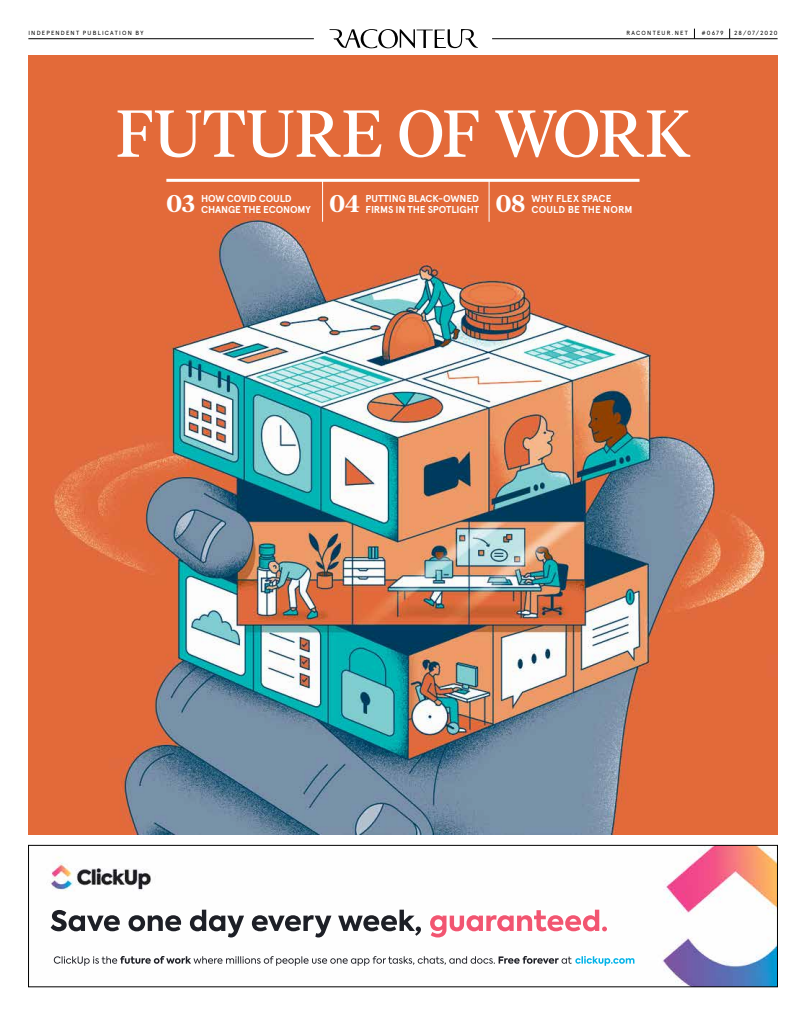
<style>
.page{position:relative;width:806px;height:1015px;background:#fff}
.page>*{position:absolute;margin:0;border:0;box-sizing:border-box;transform-origin:0 0}
.t1{font:66px "Tiempos Headline";letter-spacing:.01em;color:#fff}
.t2{font:600 24px "Tiempos Headline";color:#fff}
.t3{font:700 10px/11.5px "Apercu Pro";letter-spacing:-.015em;color:#fff}
.t4{font:700 10px "Apercu Pro";letter-spacing:.005em;color:#fff}
.t5{font:6px "Apercu Pro";letter-spacing:.2em;color:#000}
</style>
<div class="page">
<hr style="left:28px;top:39px;width:286px;height:1px;background:#000">
<hr style="left:492px;top:39px;width:285px;height:1px;background:#000">
<svg style="left:329px;top:29px;width:149px;height:19px"></svg>
<img style="left:50px;top:847px;width:725px;height:138px">
<img style="left:575px;top:956px;width:59px;height:10px">
<img style="left:106px;top:956px;width:421px;height:8px">
<img style="left:51px;top:909px;width:363px;height:22px">
<img style="left:430px;top:909px;width:169px;height:28px">
<div style="left:28px;top:845px;width:749px;height:142px;border:1px solid #000"></div>
<img style="left:28px;top:55px;width:749px;height:780px">
<hr style="left:166px;top:179px;width:473px;height:3px;background:#fff">
<hr style="left:488px;top:181px;width:1px;height:41px;background:#fff">
<hr style="left:322px;top:181px;width:1px;height:41px;background:#fff">
<p class="t5" style="left:28px;top:28px;width:116px">INDEPENDENT PUBLICATION BY</p>
<p class="t5" style="left:626px;top:28px;width:63px">RACONTEUR.NET</p>
<p class="t5" style="left:701px;top:28px;width:24px">#0679</p>
<p class="t5" style="left:733px;top:28px;width:45px">28/07/2020</p>
<h1 class="t1" style="left:116px;top:88px;width:575px">FUTURE OF WORK</h1>
<p class="t3" style="left:201px;top:192px;width:111px">HOW COVID COULD<br>CHANGE THE ECONOMY</p>
<p class="t3" style="left:365px;top:192px;width:115px">PUTTING BLACK-OWNED</p>
<h2 class="t2" style="left:495px;top:187px;width:31px">08</h2>
<p class="t4" style="left:531px;top:202px;width:102px">COULD BE THE NORM</p>
<p class="t4" style="left:531px;top:191px;width:81px">WHY FLEX SPACE</p>
<h2 class="t2" style="left:166px;top:187px;width:30px">03</h2>
<h2 class="t2" style="left:329px;top:187px;width:32px">04</h2>
<p class="t3" style="left:365px;top:203px;width:115px">FIRMS IN THE SPOTLIGHT</p>
</div>
